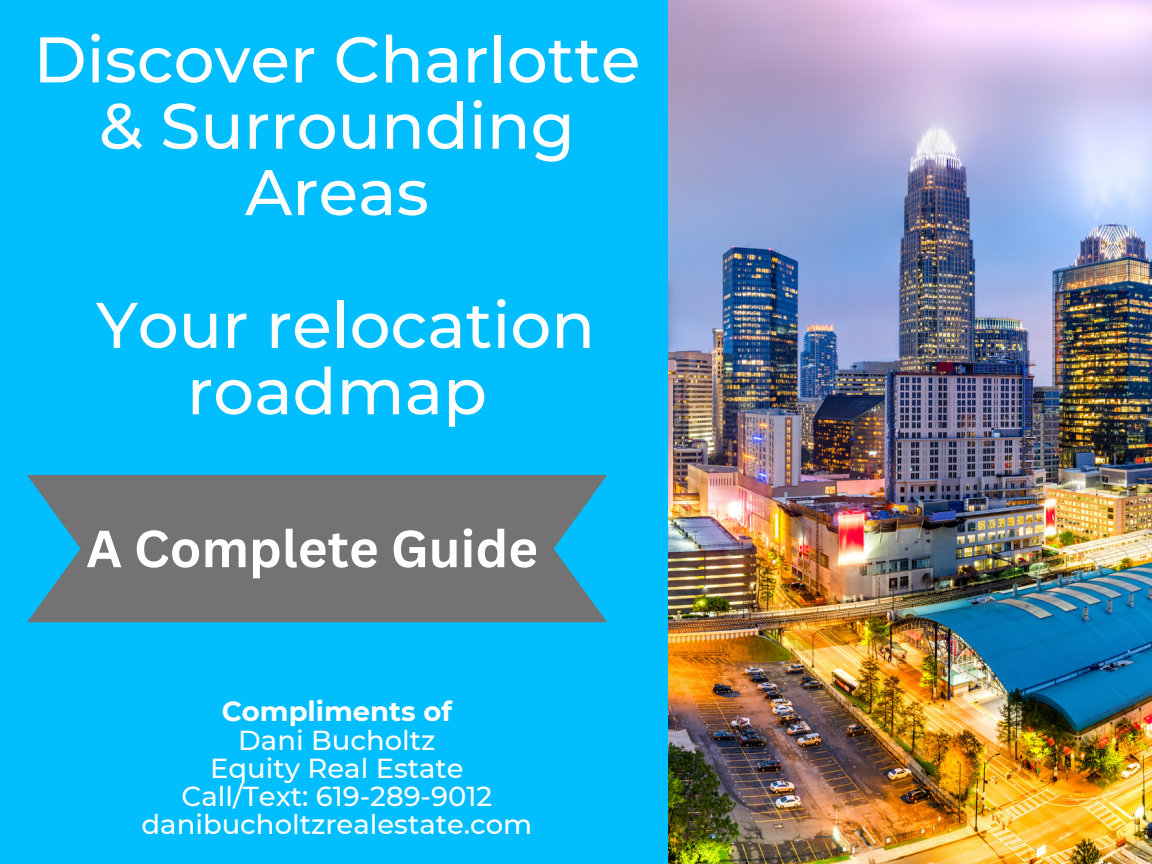
<style>
.page{position:relative;width:1152px;height:864px;background:#fff}
.page>*{position:absolute;margin:0;border:0;box-sizing:border-box;transform-origin:0 0}
.t1{font:500 64.35px/66.3px "Montserrat";color:#fff;text-align:center}
.t2{font:700 51px "Canva Sans";color:#fff}
.t3{font:500 27.45px/28.2px "Montserrat";color:#fff;text-align:center}
.t4{font:700 27.45px "Montserrat";color:#fff}
</style>
<div class="page">
<img style="left:667px;top:0;width:485px;height:864px">
<div style="left:0;top:0;width:667px;height:864px;background:#00beff"></div>
<svg style="left:27px;top:475px;width:580px;height:147px;background:#68797f"></svg>
<h1 class="t1" style="left:33px;top:26px;width:608px">Discover Charlotte &amp; Surrounding<br>Areas</h1>
<h1 class="t1" style="left:96px;top:292px;width:501px">Your relocation roadmap</h1>
<h2 class="t2" style="left:86px;top:513px;width:453px">A Complete Guide</h2>
<p class="t4" style="left:222px;top:695px;width:232px">Compliments of</p>
<p class="t3" style="left:142px;top:726px;width:392px">Dani Bucholtz<br>Equity Real Estate<br>Call/Text: 619-289-9012 danibucholtzrealestate.com</p>
</div>
